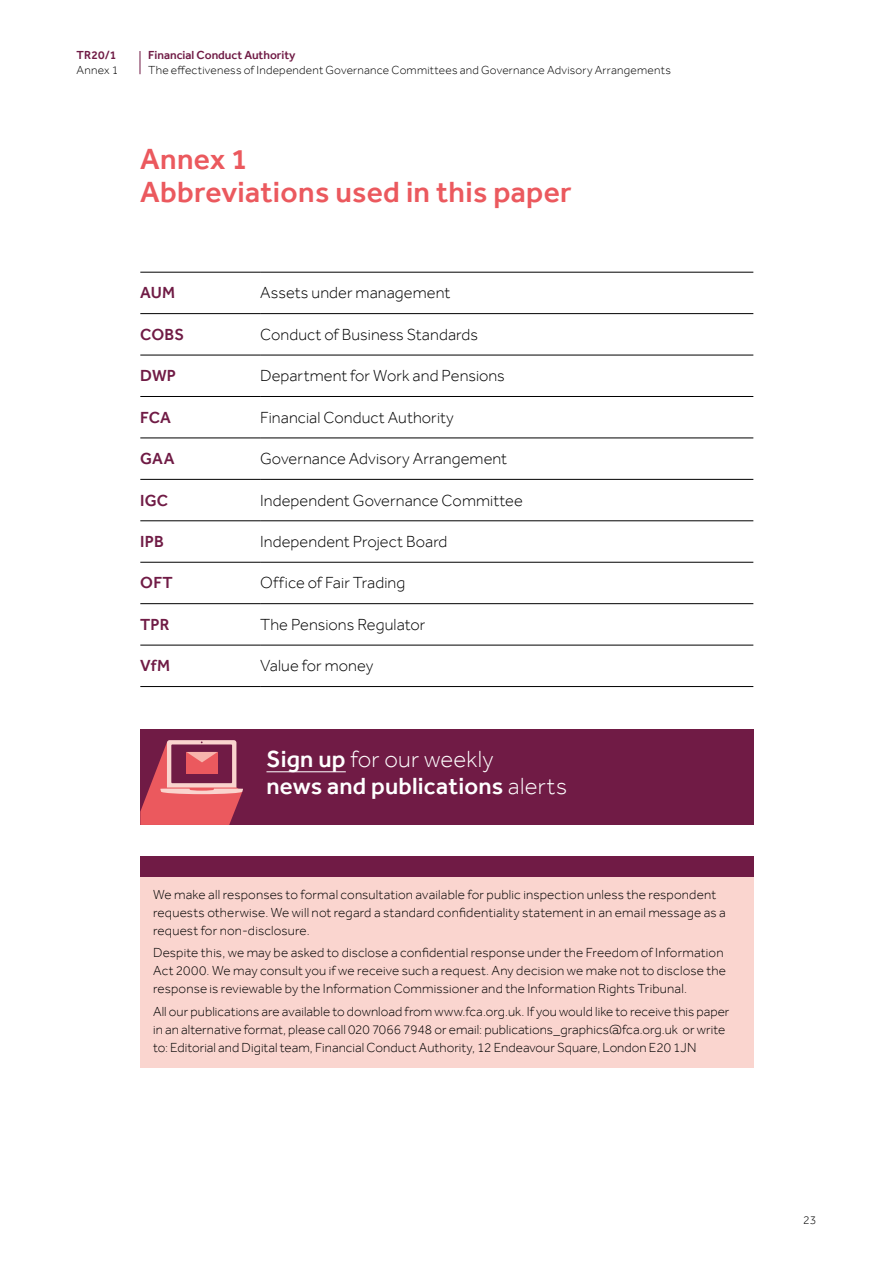
<style>
.page{position:relative;width:893px;height:1263px;background:#fff}
.page>*{position:absolute;margin:0;border:0;box-sizing:border-box;transform-origin:0 0}
.t1{font:500 30px/33px "Effra";letter-spacing:.01em;color:#eb595e}
.t2{font:500 24px/27px "Effra";letter-spacing:.01em;color:#fff}
.t3{font:300 16.5px "Effra";letter-spacing:.005em;color:#000}
.t4{font:500 16.5px "Effra";letter-spacing:.005em;color:#701b45}
.t5{font:300 13.5px/18px "Effra";letter-spacing:.005em;color:#000}
.t6{font:300 12px "Effra";letter-spacing:.015em;color:#000}
.t7{font:500 12px "Effra";color:#701b45}
.s1{font-weight:300}
</style>
<div class="page">
<hr style="left:140px;top:272px;width:120px;height:1px;background:#000">
<hr style="left:260px;top:272px;width:493px;height:1px;background:#000">
<hr style="left:140px;top:313px;width:120px;height:1px;background:#000">
<hr style="left:260px;top:313px;width:493px;height:1px;background:#000">
<hr style="left:140px;top:355px;width:120px;height:1px;background:#000">
<hr style="left:260px;top:355px;width:493px;height:1px;background:#000">
<hr style="left:140px;top:396px;width:120px;height:1px;background:#000">
<hr style="left:260px;top:396px;width:493px;height:1px;background:#000">
<hr style="left:140px;top:438px;width:120px;height:1px;background:#000">
<hr style="left:260px;top:438px;width:493px;height:1px;background:#000">
<hr style="left:140px;top:479px;width:120px;height:1px;background:#000">
<hr style="left:260px;top:479px;width:493px;height:1px;background:#000">
<hr style="left:140px;top:520px;width:120px;height:1px;background:#000">
<hr style="left:260px;top:520px;width:493px;height:1px;background:#000">
<hr style="left:140px;top:562px;width:120px;height:1px;background:#000">
<hr style="left:260px;top:562px;width:493px;height:1px;background:#000">
<hr style="left:140px;top:603px;width:120px;height:1px;background:#000">
<hr style="left:260px;top:603px;width:493px;height:1px;background:#000">
<hr style="left:140px;top:645px;width:120px;height:1px;background:#000">
<hr style="left:260px;top:645px;width:493px;height:1px;background:#000">
<hr style="left:140px;top:686px;width:120px;height:1px;background:#000">
<hr style="left:260px;top:686px;width:493px;height:1px;background:#000">
<div style="left:140px;top:730px;width:614px;height:95px;background:#701b45"></div>
<svg style="left:140px;top:740px;width:103px;height:85px"></svg>
<hr style="left:266px;top:771px;width:80px;height:1px;background:#fff">
<div style="left:140px;top:856px;width:613px;height:21px;background:#701b45"></div>
<div style="left:140px;top:877px;width:613px;height:191px;background:#fad5cf"></div>
<svg style="left:140px;top:51px;width:1px;height:23px"></svg>
<p class="t7" style="left:77px;top:48px;width:41px">TR20/1</p>
<p class="t6" style="left:77px;top:63px;width:43px">Annex 1</p>
<p class="t7" style="left:148px;top:48px;width:149px">Financial Conduct Authority</p>
<p class="t6" style="left:148px;top:63px;width:524px">The effectiveness of Independent Governance Committees and Governance Advisory Arrangements</p>
<h1 class="t1" style="left:140px;top:142px;width:433px">Annex 1<br>Abbreviations used in this paper</h1>
<p class="t4" style="left:140px;top:283px;width:36px">AUM</p>
<p class="t3" style="left:260px;top:283px;width:192px">Assets under management</p>
<p class="t4" style="left:140px;top:324px;width:45px">COBS</p>
<p class="t3" style="left:260px;top:324px;width:219px">Conduct of Business Standards</p>
<p class="t4" style="left:140px;top:366px;width:37px">DWP</p>
<p class="t3" style="left:260px;top:366px;width:246px">Department for Work and Pensions</p>
<p class="t4" style="left:140px;top:407px;width:32px">FCA</p>
<p class="t3" style="left:260px;top:407px;width:195px">Financial Conduct Authority</p>
<p class="t4" style="left:140px;top:449px;width:36px">GAA</p>
<p class="t3" style="left:260px;top:449px;width:249px">Governance Advisory Arrangement</p>
<p class="t4" style="left:140px;top:490px;width:29px">IGC</p>
<p class="t3" style="left:260px;top:490px;width:264px">Independent Governance Committee</p>
<p class="t4" style="left:140px;top:532px;width:25px">IPB</p>
<p class="t3" style="left:260px;top:532px;width:189px">Independent Project Board</p>
<p class="t4" style="left:140px;top:573px;width:34px">OFT</p>
<p class="t3" style="left:260px;top:573px;width:147px">Office of Fair Trading</p>
<p class="t4" style="left:140px;top:614px;width:31px">TPR</p>
<p class="t3" style="left:260px;top:614px;width:167px">The Pensions Regulator</p>
<p class="t4" style="left:140px;top:656px;width:31px">VfM</p>
<p class="t3" style="left:260px;top:656px;width:115px">Value for money</p>
<h2 class="t2" style="left:266px;top:745px;width:302px">Sign up <span class="s1">for our weekly<br></span>news and publications <span class="s1">alerts</span></h2>
<p class="t5" style="left:153px;top:885px;width:574px">We make all responses to formal consultation available for public inspection unless the respondent requests otherwise. We will not regard a standard confidentiality statement in an email message as a request for non-disclosure.</p>
<p class="t5" style="left:153px;top:944px;width:574px">Despite this, we may be asked to disclose a confidential response under the Freedom of Information<br>Act 2000. We may consult you if we receive such a request. Any decision we make not to disclose the response is reviewable by the Information Commissioner and the Information Rights Tribunal.</p>
<p class="t5" style="left:153px;top:1002px;width:578px">All our publications are available to download from www.fca.org.uk. If you would like to receive this paper in an alternative format, please call 020 7066 7948 or email: publications_graphics@fca.org.uk or write to: Editorial and Digital team, Financial Conduct Authority, 12 Endeavour Square, London E20 1JN</p>
<p class="t6" style="left:803px;top:1213px;width:15px">23</p>
</div>
